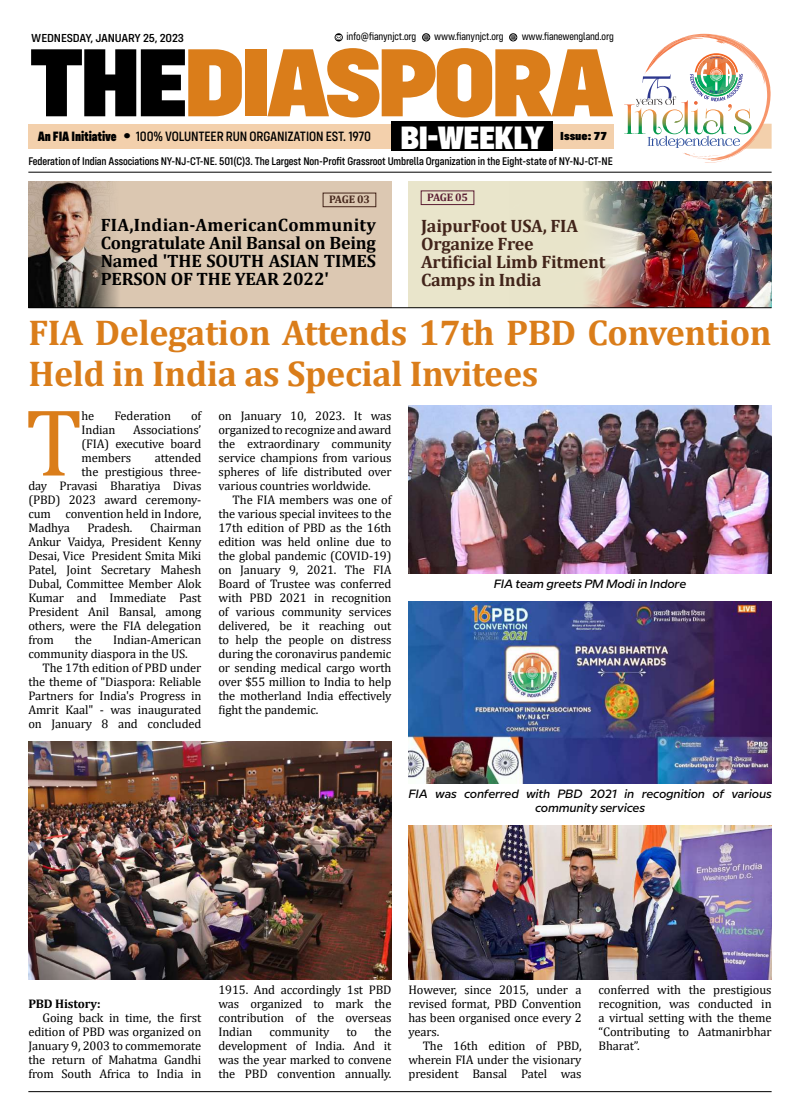
<style>
.page{position:relative;width:800px;height:1120px;background:#fff}
.page>*{position:absolute;margin:0;border:0;box-sizing:border-box;transform-origin:0 0}
.t1{font:900 100px "Config Condensed";letter-spacing:-.045em;color:#da7d1a;scale:1.2 1}
.t2{font:96.5px "Cambria";color:#da7d1a}
.t3{font:700 36px/41px "Cambria";letter-spacing:-.01em;color:#da7d1a}
.t4{font:900 33.5px "Config Condensed";letter-spacing:-.03em;color:#fff;scale:1.11 1}
.t5{font:700 18px/18px "Cambria";letter-spacing:-.01em;color:#000;text-align:justify}
.t6{font:700 18px/18px "Cambria";letter-spacing:-.01em;color:#42241a}
.t7{font:500 14px "Config Condensed";letter-spacing:-.01em;color:#000}
.t8{font:12.5px/14px "Cambria";letter-spacing:-.01em;color:#000;text-align:justify}
.t9{font:700 12.5px "Cambria";letter-spacing:-.01em;color:#000}
.t10{font:italic 500 12px/14px "Milliard";letter-spacing:-.02em;color:#000;text-align:center}
.t11{font:500 12px "Config Condensed";letter-spacing:-.01em;color:#000;scale:1.1 1}
.t12{font:900 12px "Config Condensed";color:#000;scale:1.2 1}
.t13{font:500 11.5px "Config Condensed";letter-spacing:-.01em;color:#000}
.t14{font:11px "Config Condensed";letter-spacing:-.01em;color:#000}
.t15{font:700 11px "Cambria";letter-spacing:-.03em;color:#44251a}
.t16{font:700 11px "Cambria";letter-spacing:-.03em;color:#5b1d32}
.s1{color:#000}
.s2{font-weight:900}
</style>
<div class="page">
<div style="left:408px;top:181px;width:363px;height:126px;background:#e9e5cb"></div>
<img style="left:585px;top:181px;width:186px;height:126px">
<div style="left:28px;top:181px;width:363px;height:126px;background:#dcc8b2"></div>
<img style="left:28px;top:181px;width:91px;height:126px">
<div style="left:28px;top:124px;width:585px;height:25px;background:#f3d0ac"></div>
<hr style="left:28px;top:172px;width:743px;height:1px;background:#000">
<div style="left:391px;top:121px;width:162px;height:30px;background:#000"></div>
<svg style="left:334px;top:33px;width:9px;height:8px"></svg>
<svg style="left:335px;top:35px;width:7px;height:5px"></svg>
<svg style="left:422px;top:33px;width:8px;height:8px"></svg>
<svg style="left:423px;top:34px;width:6px;height:6px"></svg>
<div style="left:323px;top:193px;width:53px;height:14px;border:1px solid #44251a"></div>
<hr style="left:28px;top:1091px;width:743px;height:1px;background:#000">
<svg style="left:509px;top:33px;width:8px;height:8px"></svg>
<svg style="left:510px;top:34px;width:6px;height:6px"></svg>
<svg style="left:624px;top:34px;width:147px;height:129px"></svg>
<div style="left:421px;top:191px;width:53px;height:14px;border:1px solid #5b1d32"></div>
<hr style="left:28px;top:307px;width:743px;height:1px;background:#000">
<img style="left:408px;top:825px;width:363px;height:154px">
<img style="left:408px;top:601px;width:363px;height:182px">
<img style="left:408px;top:405px;width:363px;height:168px">
<img style="left:28px;top:741px;width:363px;height:238px">
<p class="t11" style="left:31px;top:31px;width:140px">WEDNESDAY, JANUARY 25, 2023</p>
<p class="t14" style="left:346px;top:31px;width:71px">info@fianynjct.org</p>
<p class="t14" style="left:434px;top:31px;width:71px">www.fianynjct.org</p>
<p class="t14" style="left:521px;top:31px;width:94px">www.fianewengland.org</p>
<h1 class="t1" style="left:28px;top:23px;width:489px"><span class="s1">THE</span>DIASPORA</h1>
<p class="t7" style="left:38px;top:128px;width:335px"><span class="s2">An FIA Initiative</span> ● 100% VOLUNTEER RUN ORGANIZATION EST. 1970</p>
<h3 class="t4" style="left:400px;top:118px;width:131px">BI-WEEKLY</h3>
<p class="t13" style="left:28px;top:155px;width:586px">Federation of Indian Associations NY-NJ-CT-NE. 501(C)3. The Largest Non-Profit Grassroot Umbrella Organization in the Eight-state of NY-NJ-CT-NE</p>
<p class="t12" style="left:560px;top:129px;width:40px">Issue: 77</p>
<p class="t15" style="left:329px;top:192px;width:42px">PAGE 03</p>
<h3 class="t5" style="left:101px;top:216px;width:277px">FIA,Indian-AmericanCommunity Congratulate Anil Bansal on Being Named 'THE SOUTH ASIAN TIMES PERSON OF THE YEAR 2022'</h3>
<p class="t16" style="left:427px;top:190px;width:42px">PAGE 05</p>
<h3 class="t6" style="left:421px;top:216px;width:186px">JaipurFoot USA, FIA<br>Organize Free<br>Artificial Limb Fitment<br>Camps in India</h3>
<h3 class="t3" style="left:28px;top:311px;width:744px">FIA Delegation Attends 17th PBD Convention<br>Held in India as Special Invitees</h3>
<h2 class="t2" style="left:25px;top:386px;width:59px">T</h2>
<p class="t8" style="left:81px;top:408px;width:14px">he</p>
<p class="t8" style="left:114px;top:408px;width:58px">Federation</p>
<p class="t8" style="left:191px;top:408px;width:12px">of</p>
<p class="t8" style="left:218px;top:408px;width:174px">on January 10, 2023. It was organized to recognize and award the extraordinary community service champions from various spheres of life distributed over various countries worldwide.</p>
<p class="t8" style="left:218px;top:492px;width:174px;text-indent:14px">The FIA members was one of the various special invitees to the 17th edition of PBD as the 16th edition was held online due to the global pandemic (COVID-19) on January 9, 2021. The FIA Board of Trustee was conferred with PBD 2021 in recognition of various community services delivered, be it reaching out to help the people on distress during the coronavirus pandemic or sending medical cargo worth over $55 million to India to help the motherland India effectively fight the pandemic.</p>
<p class="t8" style="left:81px;top:422px;width:121px;text-indent:52px">Associations’ (FIA) executive board members</p>
<p class="t8" style="left:81px;top:422px;width:35px">Indian</p>
<p class="t8" style="left:155px;top:450px;width:48px">attended</p>
<p class="t8" style="left:81px;top:464px;width:121px">the prestigious three-</p>
<p class="t8" style="left:28px;top:478px;width:174px">day Pravasi Bharatiya Divas</p>
<p class="t8" style="left:28px;top:492px;width:174px">(PBD) 2023 award ceremony-</p>
<p class="t8" style="left:28px;top:506px;width:174px">cum convention held in Indore,</p>
<p class="t8" style="left:28px;top:520px;width:43px">Madhya</p>
<p class="t8" style="left:87px;top:520px;width:47px">Pradesh.</p>
<p class="t8" style="left:28px;top:520px;width:174px;text-indent:122px">Chairman Ankur Vaidya, President Kenny Desai, Vice President Smita Miki Patel, Joint Secretary Mahesh Dubal, Committee Member Alok Kumar and Immediate Past President Anil Bansal, among others, were the FIA delegation from</p>
<p class="t10" style="left:493px;top:575px;width:194px">FIA team greets PM Modi in Indore</p>
<p class="t8" style="left:28px;top:632px;width:174px;text-indent:85px">Indian-American community diaspora in the US.</p>
<p class="t8" style="left:28px;top:660px;width:174px;text-indent:14px">The 17th edition of PBD under the theme of "Diaspora: Reliable Partners for India's Progress in Amrit Kaal" - was inaugurated on January 8 and concluded</p>
<p class="t8" style="left:75px;top:632px;width:18px">the</p>
<p class="t10" style="left:408px;top:785px;width:364px">FIA was conferred with PBD 2021 in recognition of various community services</p>
<p class="t9" style="left:28px;top:994px;width:74px">PBD History:</p>
<p class="t8" style="left:28px;top:1010px;width:174px;text-indent:14px">Going back in time, the first edition of PBD was organized on January 9, 2003 to commemorate the return of Mahatma Gandhi from South Africa to India in</p>
<p class="t8" style="left:218px;top:982px;width:174px">1915. And accordingly 1st PBD was organized to mark the contribution of the overseas Indian</p>
<p class="t8" style="left:218px;top:1024px;width:174px;text-indent:156px">the development of India. And it was the year marked to convene the PBD convention annually.</p>
<p class="t8" style="left:269px;top:1024px;width:61px">community</p>
<p class="t8" style="left:346px;top:1024px;width:12px">to</p>
<p class="t8" style="left:408px;top:982px;width:174px">However, since 2015, under a revised format, PBD Convention has been organised once every 2 years.</p>
<p class="t8" style="left:408px;top:1038px;width:174px;text-indent:14px">The 16th edition of PBD, wherein FIA under the visionary president Bansal Patel was</p>
<p class="t8" style="left:598px;top:982px;width:174px">conferred with the prestigious recognition, was conducted in a virtual setting with the theme “Contributing to Aatmanirbhar Bharat”.</p>
</div>
